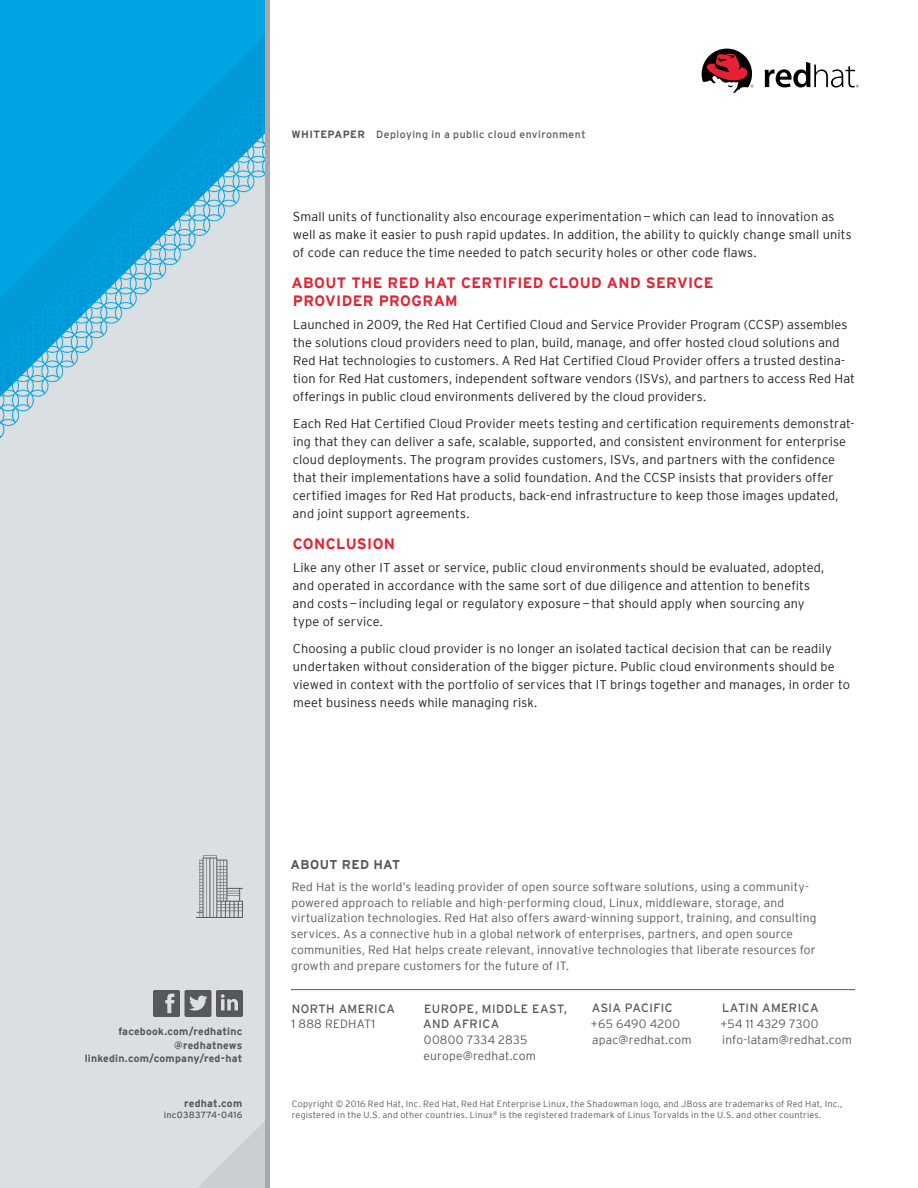
<style>
.page{position:relative;width:918px;height:1188px;background:#fff}
.page>*{position:absolute;margin:0;border:0;box-sizing:border-box;transform-origin:0 0}
.t1{font:700 15px/18px "Interstate";letter-spacing:.025em;color:#e52233}
.t2{font:300 12.75px/18px "Interstate";letter-spacing:.01em;color:#231f20}
.t3{font:700 12.75px "Interstate";letter-spacing:.03em;color:#57585a}
.t4{font:300 12px/15.8px "Interstate";letter-spacing:.015em;color:#57585a}
.t5{font:12px/15.8px "Interstate";letter-spacing:.035em;color:#57585a}
.t6{font:700 10.5px/13.5px "Interstate";letter-spacing:.02em;color:#57585a;text-align:right}
.t7{font:10.5px "Interstate";letter-spacing:.045em;color:#57585a}
.t8{font:300 9px/11.2px "Interstate";letter-spacing:.025em;color:#57585a}
.t9{font:9px "Interstate";letter-spacing:.025em;color:#57585a}
.s1{font-weight:700}
</style>
<div class="page">
<img style="left:0;top:0;width:266px;height:1188px">
<svg style="left:153px;top:990px;width:90px;height:27px;background:#797c7e"></svg>
<svg style="left:196px;top:855px;width:47px;height:63px;background:#b9bec1"></svg>
<hr style="left:291px;top:989px;width:564px;height:1px;background:#57585a">
<svg style="left:765px;top:62px;width:94px;height:25px"></svg>
<svg style="left:702px;top:49px;width:51px;height:45px"></svg>
<hr style="left:266px;top:0;width:4px;height:1188px;background:#a8a9ad">
<p class="t7" style="left:292px;top:128px;width:295px"><span class="s1">WHITEPAPER</span> Deploying in a public cloud environment</p>
<p class="t2" style="left:293px;top:207px;width:560px">Small units of functionality also encourage experimentation—which can lead to innovation as well as make it easier to push rapid updates. In addition, the ability to quickly change small units of code can reduce the time needed to patch security holes or other code flaws.</p>
<p class="t1" style="left:292px;top:274px;width:424px">ABOUT THE RED HAT CERTIFIED CLOUD AND SERVICE<br>PROVIDER PROGRAM</p>
<p class="t2" style="left:293px;top:315px;width:564px">Launched in 2009, the Red Hat Certified Cloud and Service Provider Program (CCSP) assembles the solutions cloud providers need to plan, build, manage, and offer hosted cloud solutions and Red Hat technologies to customers. A Red Hat Certified Cloud Provider offers a trusted destina&shy;tion for Red Hat customers, independent software vendors (ISVs), and partners to access Red Hat offerings in public cloud environments delivered by the cloud providers.</p>
<p class="t2" style="left:293px;top:414px;width:564px">Each Red Hat Certified Cloud Provider meets testing and certification requirements demonstrat&shy;ing that they can deliver a safe, scalable, supported, and consistent environment for enterprise cloud deployments. The program provides customers, ISVs, and partners with the confidence that their implementations have a solid foundation. And the CCSP insists that providers offer certified images for Red Hat products, back-end infrastructure to keep those images updated, and joint support agreements.</p>
<p class="t1" style="left:293px;top:535px;width:104px">CONCLUSION</p>
<p class="t2" style="left:293px;top:558px;width:533px">Like any other IT asset or service, public cloud environments should be evaluated, adopted, and operated in accordance with the same sort of due diligence and attention to benefits and costs—including legal or regulatory exposure—that should apply when sourcing any type of service.</p>
<p class="t2" style="left:293px;top:639px;width:559px">Choosing a public cloud provider is no longer an isolated tactical decision that can be readily undertaken without consideration of the bigger picture. Public cloud environments should be viewed in context with the portfolio of services that IT brings together and manages, in order to meet business needs while managing risk.</p>
<p class="t6" style="left:85px;top:1024px;width:159px">facebook.com/redhatinc @redhatnews linkedin.com/company/red-hat</p>
<p class="t6" style="left:184px;top:1096px;width:60px">redhat.com</p>
<p class="t9" style="left:164px;top:1110px;width:80px">inc0383774-0416</p>
<p class="t3" style="left:291px;top:857px;width:111px">ABOUT RED HAT</p>
<p class="t4" style="left:291px;top:879px;width:527px">Red Hat is the world’s leading provider of open source software solutions, using a community&shy;powered approach to reliable and high-performing cloud, Linux, middleware, storage, and virtualization technologies. Red Hat also offers award-winning support, training, and consulting services. As a connective hub in a global network of enterprises, partners, and open source communities, Red Hat helps create relevant, innovative technologies that liberate resources for growth and prepare customers for the future of IT.</p>
<p class="t5" style="left:423px;top:1000px;width:145px">EUROPE, MIDDLE EAST,<br>AND AFRICA</p>
<p class="t4" style="left:424px;top:1032px;width:114px">00800 7334 2835 europe@redhat.com</p>
<p class="t5" style="left:722px;top:1000px;width:98px">LATIN AMERICA</p>
<p class="t4" style="left:720px;top:1016px;width:133px">+54 11 4329 7300 info-latam@redhat.com</p>
<p class="t5" style="left:592px;top:1000px;width:83px">ASIA PACIFIC</p>
<p class="t4" style="left:591px;top:1016px;width:102px">+65 6490 4200 apac@redhat.com</p>
<p class="t5" style="left:292px;top:1000px;width:105px">NORTH AMERICA</p>
<p class="t4" style="left:292px;top:1016px;width:85px">1 888 REDHAT1</p>
<p class="t8" style="left:292px;top:1098px;width:552px">Copyright © 2016 Red Hat, Inc. Red Hat, Red Hat Enterprise Linux, the Shadowman logo, and JBoss are trademarks of Red Hat, Inc., registered in the U.S. and other countries. Linux<sup>®</sup> is the registered trademark of Linus Torvalds in the U.S. and other countries.</p>
</div>
